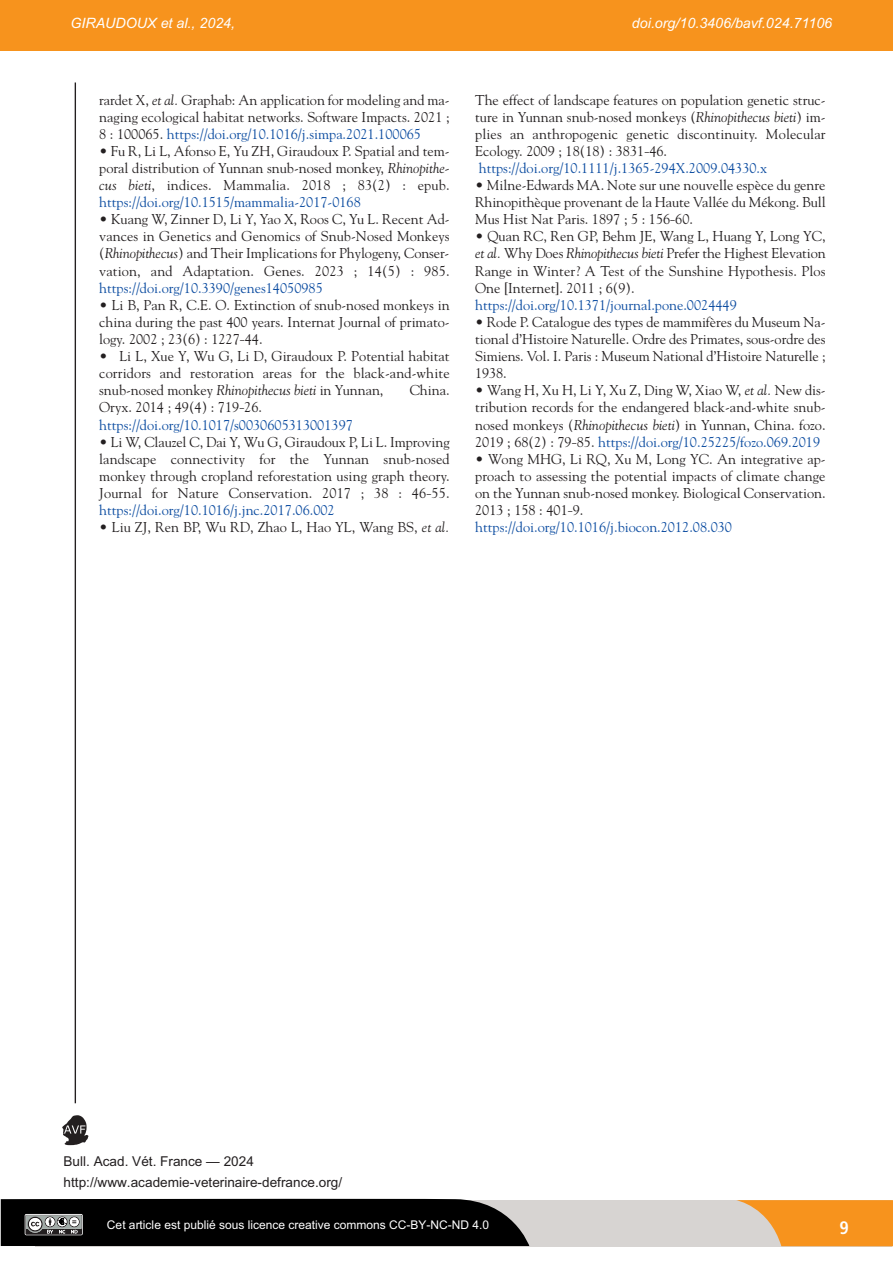
<style>
.page{position:relative;width:893px;height:1263px;background:#fff}
.page>*{position:absolute;margin:0;border:0;box-sizing:border-box;transform-origin:0 0}
.t1{font:700 condensed 18px "Frutiger";color:#fff}
.t2{font:14.25px/17.1px "Goudy";color:#231f20;text-align:justify}
.t3{font:14.25px/17.1px "Goudy";color:#0d4da1}
.t4{font:italic 14.25px "Arial";color:#fff}
.t5{font:13.65px/21px "Arial";color:#231f20}
.t6{font:12px "Arial";color:#fff}
.s1{font-style:italic}
.s2{color:#0d4da1}
.s3{font-family:"Klee";font-weight:500}
.s4{color:#231f20}
.s5{font-family:"Klee";font-weight:500;color:#231f20}
</style>
<div class="page">
<div style="left:35px;top:1199px;width:856px;height:47px;background:#d7d4d2"></div>
<svg style="left:736px;top:1200px;width:157px;height:46px"></svg>
<svg style="left:62px;top:1115px;width:26px;height:30px"></svg>
<div style="left:0;top:0;width:893px;height:51px;background:#f7931d"></div>
<hr style="left:75px;top:82px;width:1px;height:1021px;background:#231f20">
<svg style="left:1px;top:1198px;width:528px;height:48px;background:#131313"></svg>
<p class="t4" style="left:70px;top:15px;width:166px">GIRAUDOUX et al., 2024,</p>
<p class="t4" style="left:632px;top:15px;width:202px">doi.org/10.3406/bavf.024.71106</p>
<p class="t2" style="left:99px;top:91px;width:352px">rardet X, <span class="s1">et al.</span> Graphab: An application for modeling and ma&shy;naging ecological habitat networks. Software Impacts. 2021 ; 8 : 100065. <span class="s2">https://doi.org/10.1016/j.simpa.2021.100065</span></p>
<p class="t2" style="left:99px;top:142px;width:352px">• Fu R, Li L, Afonso E, Yu ZH, Giraudoux P. Spatial and tem&shy;poral distribution of Yunnan snub-nosed monkey, <span class="s1">Rhinopithe&shy;cus bieti</span>, indices. Mammalia. 2018 ; 83(2) : epub. <span class="s2">https://doi.org/10.1515/mammalia-2017-0168</span></p>
<p class="t2" style="left:99px;top:211px;width:352px">• Kuang W, Zinner D, Li Y, Yao X, Roos C, Yu L. Recent Ad&shy;vances in Genetics and Genomics of Snub-Nosed Monkeys (<span class="s1">Rhinopithecus</span>) and Their Implications for Phylogeny, Conser&shy;vation, and Adaptation. Genes. 2023 ; 14(5) : 985.</p>
<p class="t3" style="left:99px;top:279px;width:225px">https://doi.org/10.3390/genes14050985</p>
<p class="t2" style="left:99px;top:296px;width:352px">• Li B, Pan R, C.E. O. Extinction of snub-nosed monkeys in china during the past 400 years. Internat Journal of primato&shy;logy. 2002 ; 23(6) : 1227<span class="s3">‑</span>44.</p>
<p class="t2" style="left:99px;top:348px;width:352px">• Li L, Xue Y, Wu G, Li D, Giraudoux P. Potential habitat corridors and restoration areas for the black-and-white snub-nosed monkey <span class="s1">Rhinopithecus bieti</span> in Yunnan,</p>
<p class="t2" style="left:410px;top:382px;width:41px">China.</p>
<p class="t3" style="left:99px;top:399px;width:255px"><span class="s4">Oryx. 2014 ; 49(4) : 719</span><span class="s5">‑</span><span class="s4">26. </span>https://doi.org/10.1017/s0030605313001397</p>
<p class="t2" style="left:99px;top:433px;width:352px">• Li W, Clauzel C, Dai Y, Wu G, Giraudoux P, Li L. Improving landscape connectivity for the Yunnan snub-nosed monkey through cropland reforestation using graph theory.<br>Journal for Nature Conservation. 2017 ; 38 : 46<span class="s3">‑</span>55. <span class="s2">https://doi.org/10.1016/j.jnc.2017.06.002</span></p>
<p class="t2" style="left:99px;top:519px;width:352px">• Liu ZJ, Ren BP, Wu RD, Zhao L, Hao YL, Wang BS, <span class="s1">et al.</span></p>
<p class="t2" style="left:475px;top:91px;width:352px;text-align:left">The effect of landscape features on population genetic struc&shy;ture in Yunnan snub-nosed monkeys (<span class="s1">Rhinopithecus bieti</span>) im&shy;plies an anthropogenic genetic discontinuity. Molecular Ecology. 2009 ; 18(18) : 3831<span class="s3">‑</span>46. <span class="s2">https://doi.org/10.1111/j.1365-294X.2009.04330.x</span></p>
<p class="t2" style="left:475px;top:177px;width:352px">• Milne-Edwards MA. Note sur une nouvelle espèce du genre Rhinopithèque provenant de la Haute Vallée du Mékong. Bull Mus Hist Nat Paris. 1897 ; 5 : 156<span class="s3">‑</span>60.</p>
<p class="t2" style="left:475px;top:228px;width:352px">• Quan RC, Ren GP, Behm JE, Wang L, Huang Y, Long YC, <span class="s1">et al.</span> Why Does <span class="s1">Rhinopithecus bieti</span> Prefer the Highest Elevation Range in Winter? A Test of the Sunshine Hypothesis. Plos One [Internet]. 2011 ; 6(9).</p>
<p class="t3" style="left:475px;top:296px;width:263px">https://doi.org/10.1371/journal.pone.0024449</p>
<p class="t2" style="left:475px;top:313px;width:352px">• Rode P. Catalogue des types de mammifères du Museum Na&shy;tional d’Histoire Naturelle. Ordre des Primates, sous-ordre des Simiens. Vol. I. Paris : Museum National d’Histoire Naturelle ; 1938.</p>
<p class="t2" style="left:475px;top:382px;width:352px">• Wang H, Xu H, Li Y, Xu Z, Ding W, Xiao W, <span class="s1">et al.</span> New dis&shy;tribution records for the endangered black-and-white snub&shy;nosed monkeys (<span class="s1">Rhinopithecus bieti</span>) in Yunnan, China. fozo.<br>2019 ; 68(2) : 79<span class="s3">‑</span>85. <span class="s2">https://doi.org/10.25225/fozo.069.2019</span></p>
<p class="t2" style="left:475px;top:450px;width:352px;text-align:left">• Wong MHG, Li RQ, Xu M, Long YC. An integrative ap&shy;proach to assessing the potential impacts of climate change on the Yunnan snub-nosed monkey. Biological Conservation.<br>2013 ; 158 : 401<span class="s3">‑</span>9. <span class="s2">https://doi.org/10.1016/j.biocon.2012.08.030</span></p>
<p class="t5" style="left:64px;top:1150px;width:280px">Bull. Acad. Vét. France — 2024 http://www.academie-veterinaire-defrance.org/</p>
<p class="t6" style="left:107px;top:1217px;width:384px">Cet article est publié sous licence creative commons CC-BY-NC-ND 4.0</p>
<p class="t1" style="left:840px;top:1220px;width:11px">9</p>
</div>
